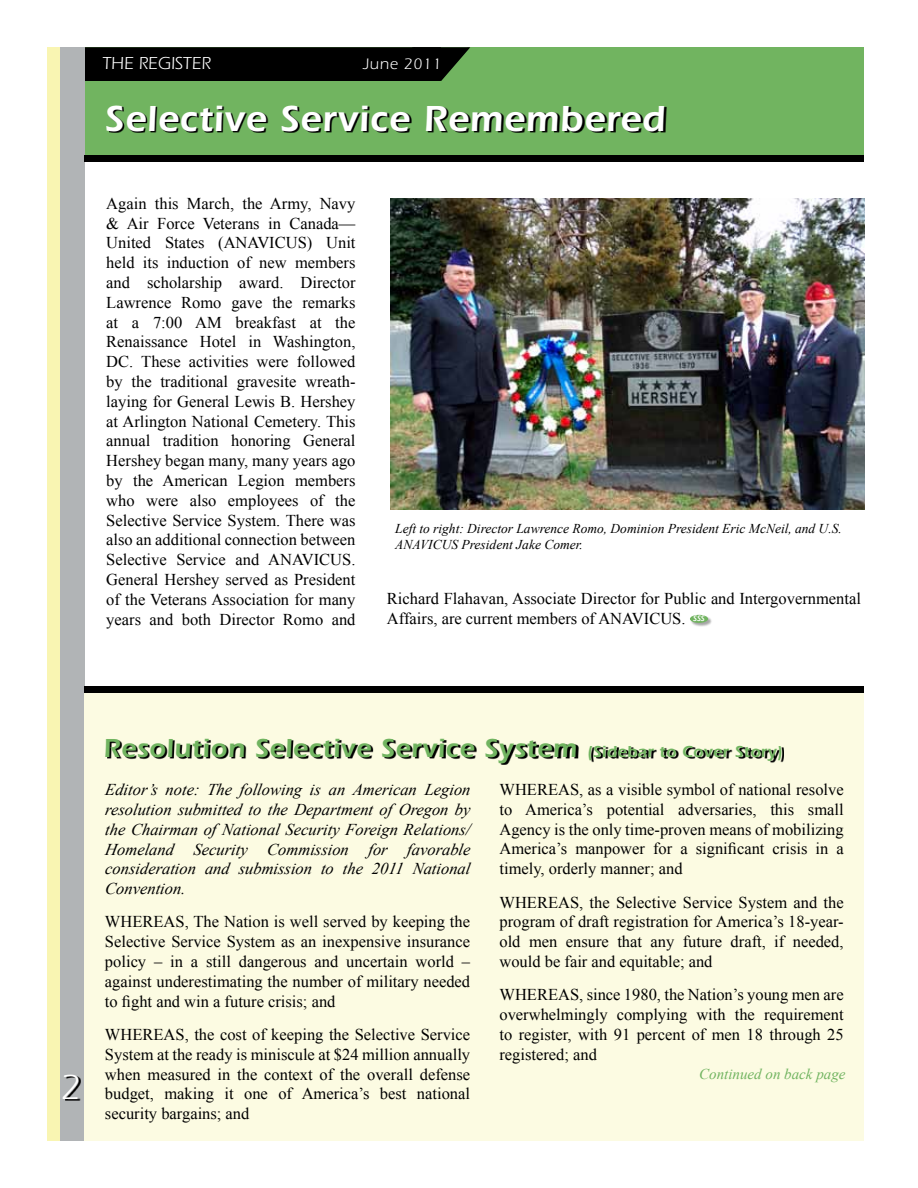
<style>
.page{position:relative;width:918px;height:1188px;background:#fff}
.page>*{position:absolute;margin:0;border:0;box-sizing:border-box;transform-origin:0 0}
.t1{font:600 37.5px "Itc Eras";letter-spacing:.02em;color:#fff}
.t2{font:36px "Itc Eras";color:#fff}
.t3{font:600 27px "Itc Eras";letter-spacing:.02em;color:#71b460}
.t4{font:18px "Itc Eras";color:#fff}
.t5{font:16.5px/19.8px "Times New Roman";color:#000;text-align:justify}
.t6{font:italic 16.5px/19.8px "Times New Roman";color:#000;text-align:justify}
.t7{font:15.75px "Itc Eras";letter-spacing:.05em;color:#fff}
.t8{font:italic 15px "Times New Roman";color:#71b460}
.t9{font:italic 13.5px/16.2px "Times New Roman";color:#000}
.t10{font:italic 700 7.5px "Trebuchet";color:#fff}
.s1{font-size:16.5px}
</style>
<div class="page">
<div style="left:79px;top:47px;width:785px;height:108px;background:#71b460"></div>
<div style="left:49px;top:48px;width:391px;height:32px;background:#000"></div>
<div style="left:49px;top:47px;width:392px;height:34px;border:2px solid #000"></div>
<svg style="left:410px;top:47px;width:60px;height:34px"></svg>
<div style="left:48px;top:47px;width:13px;height:1093px;background:#f9f5b2"></div>
<div style="left:60px;top:47px;width:25px;height:1093px;background:#b1b4b6"></div>
<svg style="left:65px;top:1076px;width:15px;height:25px"></svg>
<div style="left:85px;top:693px;width:779px;height:447px;background:#fcfbe2"></div>
<div style="left:85px;top:155px;width:779px;height:6px;background:#000"></div>
<div style="left:85px;top:687px;width:779px;height:6px;background:#000"></div>
<svg style="left:109px;top:106px;width:557px;height:27px"></svg>
<img style="left:390px;top:198px;width:475px;height:312px">
<svg style="left:108px;top:740px;width:676px;height:25px"></svg>
<div style="left:690px;top:615px;width:22px;height:12px;background:#000;opacity:.35"></div>
<div style="left:690px;top:615px;width:18px;height:8px;background:#71b460;border-radius:50%"></div>
<p class="t4" style="left:103px;top:53px;width:110px">THE REGISTER</p>
<p class="t7" style="left:363px;top:55px;width:80px">June 2011</p>
<h1 class="t1" style="left:105px;top:97px;width:563px">Selective Service Remembered</h1>
<p class="t5" style="left:106px;top:193px;width:251px">Again this March, the Army, Navy &amp; Air Force Veterans in Canada— United States (ANAVICUS) Unit held its induction of new members and scholarship award. Director Lawrence Romo gave the remarks at a 7:00 AM breakfast at the Renaissance Hotel in Washington, DC. These activities were followed by the traditional gravesite wreath&shy;laying for General Lewis B. Hershey at Arlington National Cemetery. This annual tradition honoring General Hershey began many, many years ago by the American Legion members who were also employees of the Selective Service System. There was also an additional connection between Selective Service and ANAVICUS.<br>General Hershey served as President of the Veterans Association for many years and both Director Romo and</p>
<p class="t9" style="left:395px;top:520px;width:448px">Left to right: Director Lawrence Romo, Dominion President Eric McNeil, and U.S.<br>ANAVICUS President Jake Comer.</p>
<p class="t5" style="left:387px;top:589px;width:476px">Richard Flahavan, Associate Director for Public and Intergovernmental<br>Affairs, are current members of ANAVICUS.</p>
<p class="t10" style="left:693px;top:614px;width:13px">SSS</p>
<h2 class="t2" style="left:61px;top:1068px;width:22px">2</h2>
<h3 class="t3" style="left:104px;top:732px;width:681px">Resolution Selective Service System <span class="s1">(Sidebar to Cover Story)</span></h3>
<p class="t6" style="left:105px;top:779px;width:369px">Editor’s note: The following is an American Legion resolution submitted to the Department of Oregon by the Chairman of National Security Foreign Relations/ Homeland Security Commission for favorable consideration and submission to the 2011 National Convention.</p>
<p class="t5" style="left:105px;top:912px;width:367px">WHEREAS, The Nation is well served by keeping the Selective Service System as an inexpensive insurance policy – in a still dangerous and uncertain world – against underestimating the number of military needed to fight and win a future crisis; and</p>
<p class="t5" style="left:105px;top:1024px;width:367px">WHEREAS, the cost of keeping the Selective Service System at the ready is miniscule at $24 million annually when measured in the context of the overall defense budget, making it one of America’s best national security bargains; and</p>
<p class="t5" style="left:499px;top:779px;width:346px">WHEREAS, as a visible symbol of national resolve to America’s potential adversaries, this small Agency is the only time-proven means of mobilizing America’s manpower for a significant crisis in a timely, orderly manner; and</p>
<p class="t5" style="left:499px;top:892px;width:346px">WHEREAS, the Selective Service System and the program of draft registration for America’s 18-year&shy;old men ensure that any future draft, if needed, would be fair and equitable; and</p>
<p class="t5" style="left:499px;top:985px;width:346px">WHEREAS, since 1980, the Nation’s young men are overwhelmingly complying with the requirement to register, with 91 percent of men 18 through 25 registered; and</p>
<p class="t8" style="left:699px;top:1064px;width:148px">Continued on back page</p>
</div>
